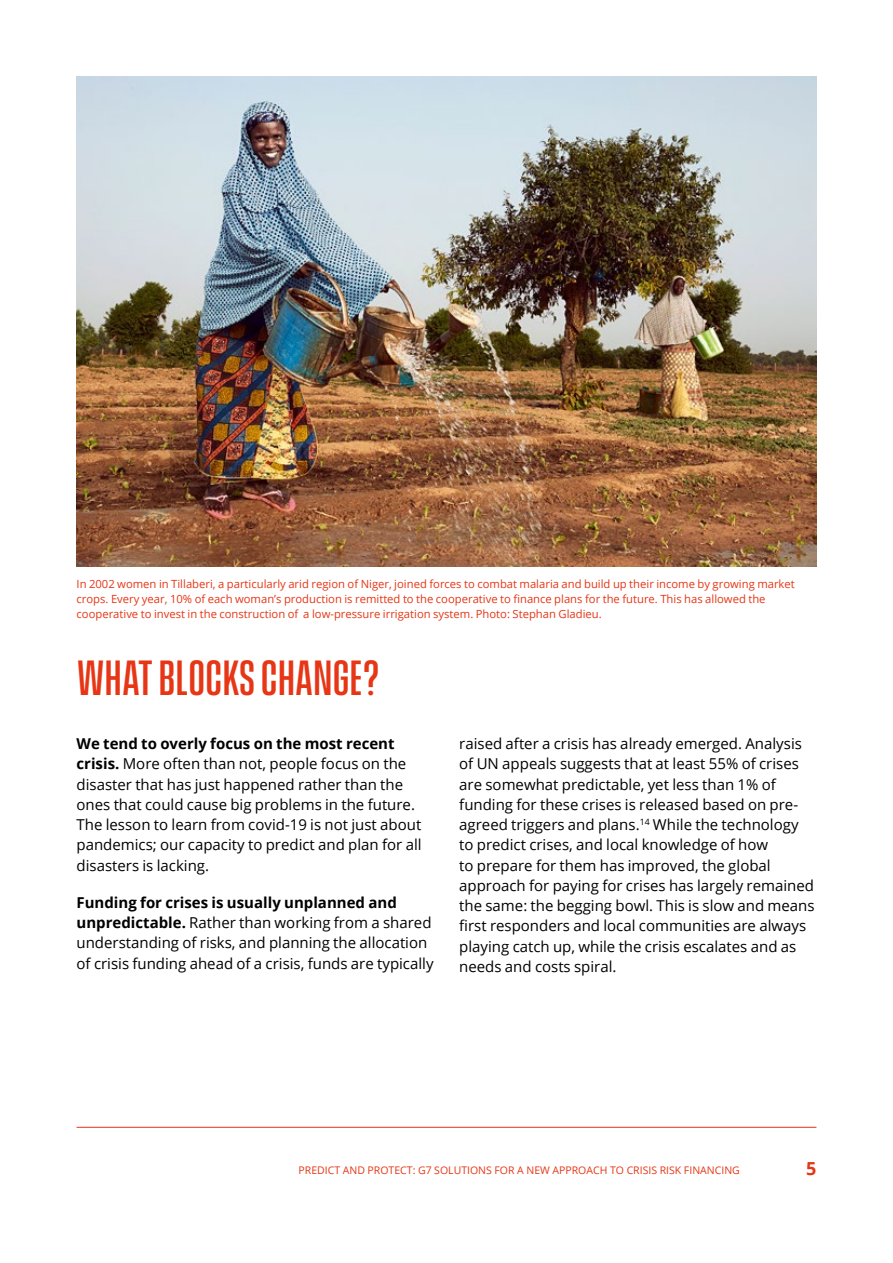
<style>
.page{position:relative;width:893px;height:1263px;background:#fff}
.page>*{position:absolute;margin:0;border:0;box-sizing:border-box;transform-origin:0 0}
.t1{font:500 45px "Vanguard CF";letter-spacing:.01em;color:#e63616}
.t2{font:700 18px "Open Sans";color:#e63616}
.t3{font:15px/20.2px "Open Sans";color:#000}
.t4{font:11.25px/15px "Open Sans";color:#e63616}
.t5{font:10.5px "Open Sans";color:#e63616}
.s1{font-weight:700}
</style>
<div class="page">
<hr style="left:77px;top:1127px;width:739px;height:1px;background:#e63616">
<img style="left:77px;top:77px;width:739px;height:490px">
<p class="t4" style="left:77px;top:576px;width:720px">In 2002 women in Tillaberi, a particularly arid region of Niger, joined forces to combat malaria and build up their income by growing market crops. Every year, 10% of each woman’s production is remitted to the cooperative to finance plans for the future. This has allowed the cooperative to invest in the construction of a low-pressure irrigation system. Photo: Stephan Gladieu.</p>
<h1 class="t1" style="left:77px;top:651px;width:304px">WHAT BLOCKS CHANGE?</h1>
<p class="t3" style="left:77px;top:733px;width:347px"><span class="s1">We tend to overly focus on the most recent crisis.</span> More often than not, people focus on the disaster that has just happened rather than the ones that could cause big problems in the future.<br>The lesson to learn from covid-19 is not just about pandemics; our capacity to predict and plan for all disasters is lacking.</p>
<p class="t3" style="left:77px;top:892px;width:359px"><span class="s1">Funding for crises is usually unplanned and unpredictable.</span> Rather than working from a shared understanding of risks, and planning the allocation of crisis funding ahead of a crisis, funds are typically</p>
<p class="t3" style="left:459px;top:733px;width:357px">raised after a crisis has already emerged. Analysis of UN appeals suggests that at least 55% of crises are somewhat predictable, yet less than 1% of funding for these crises is released based on pre&shy;agreed triggers and plans.<sup>14</sup> While the technology to predict crises, and local knowledge of how<br>to prepare for them has improved, the global approach for paying for crises has largely remained the same: the begging bowl. This is slow and means first responders and local communities are always playing catch up, while the crisis escalates and as needs and costs spiral.</p>
<p class="t5" style="left:299px;top:1163px;width:443px">PREDICT AND PROTECT: G7 SOLUTIONS FOR A NEW APPROACH TO CRISIS RISK FINANCING</p>
<p class="t2" style="left:806px;top:1155px;width:12px">5</p>
</div>
